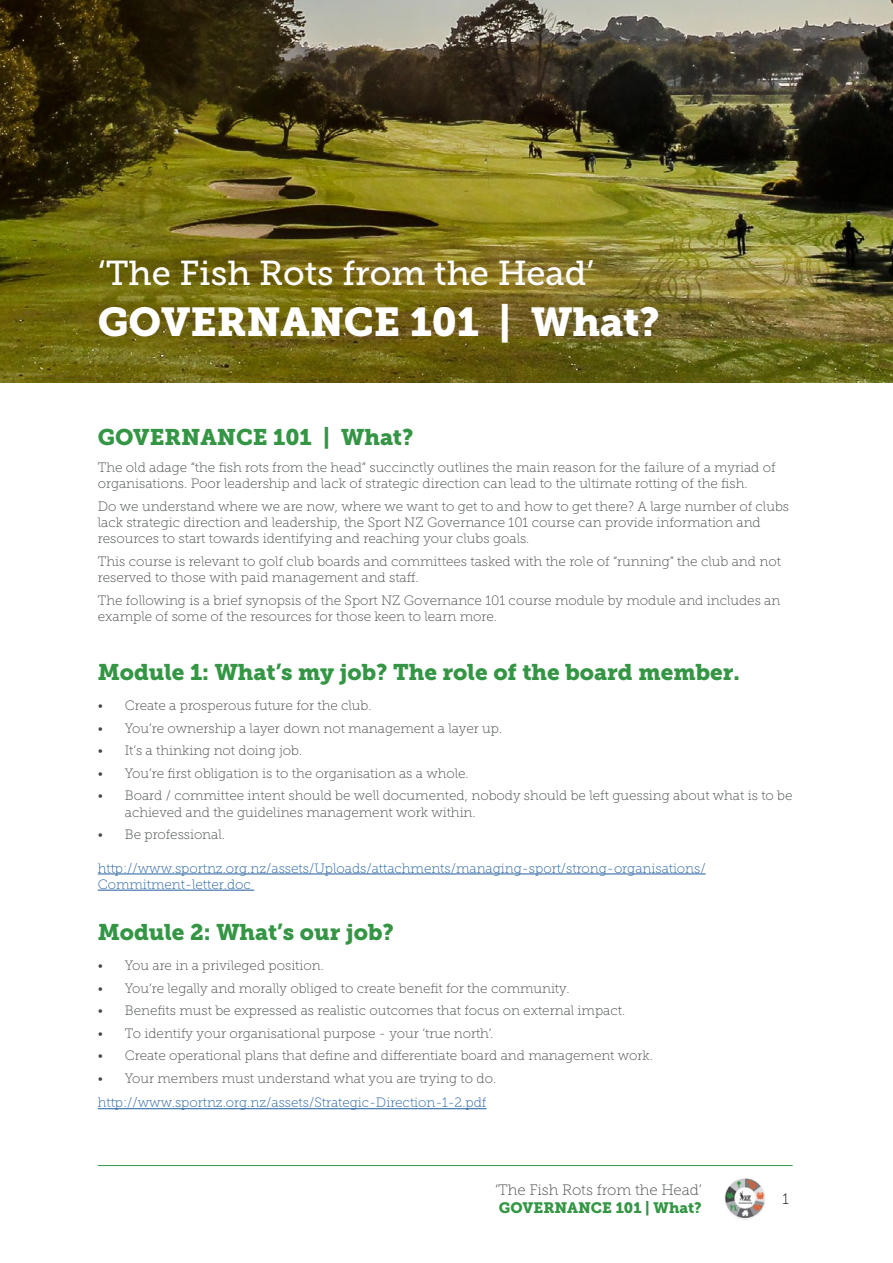
<style>
.page{position:relative;width:893px;height:1263px;background:#fff}
.page>*{position:absolute;margin:0;border:0;box-sizing:border-box;transform-origin:0 0}
.t1{font:40.05px "Museo Slab 900";color:#fff}
.t2{font:34.5px "Museo Slab 500";color:#fff}
.t3{font:22.5px "Museo Slab 900";color:#349645}
.t4{font:15px "Museo Slab 100";color:#434947}
.t5{font:15px "Museo Slab 900";color:#349645}
.t6{font:15px "Museo Slab 100";color:#000}
.t7{font:13.5px/16.2px "Museo Slab 100";color:#434947}
.t8{font:13.5px/16.2px "Museo Slab 100";color:#215e9e}
</style>
<div class="page">
<hr style="left:98px;top:1165px;width:695px;height:1px;background:#349645">
<img style="left:724px;top:1178px;width:42px;height:41px;border-radius:21px">
<img style="left:0;top:0;width:893px;height:383px">
<hr style="left:98px;top:873px;width:608px;height:1px;background:#215e9e">
<hr style="left:98px;top:890px;width:156px;height:1px;background:#215e9e">
<hr style="left:98px;top:1108px;width:388px;height:1px;background:#215e9e">
<h2 class="t2" style="left:98px;top:254px;width:498px">‘The Fish Rots from the Head’</h2>
<h1 class="t1" style="left:98px;top:299px;width:564px">GOVERNANCE 101 | What?</h1>
<h3 class="t3" style="left:98px;top:424px;width:317px">GOVERNANCE 101 | What?</h3>
<p class="t7" style="left:98px;top:459px;width:679px">The old adage “the fish rots from the head” succinctly outlines the main reason for the failure of a myriad of organisations. Poor leadership and lack of strategic direction can lead to the ultimate rotting of the fish.</p>
<p class="t7" style="left:98px;top:498px;width:693px">Do we understand where we are now, where we want to get to and how to get there? A large number of clubs lack strategic direction and leadership, the Sport NZ Governance 101 course can provide information and resources to start towards identifying and reaching your clubs goals.</p>
<p class="t7" style="left:98px;top:553px;width:685px">This course is relevant to golf club boards and committees tasked with the role of “running” the club and not reserved to those with paid management and staff.</p>
<p class="t7" style="left:98px;top:592px;width:684px">The following is a brief synopsis of the Sport NZ Governance 101 course module by module and includes an example of some of the resources for those keen to learn more.</p>
<h3 class="t3" style="left:98px;top:659px;width:643px">Module 1: What’s my job? The role of the board member.</h3>
<p class="t7" style="left:98px;top:697px;width:275px">• Create a prosperous future for the club.</p>
<p class="t7" style="left:98px;top:720px;width:406px">• You’re ownership a layer down not management a layer up.</p>
<p class="t7" style="left:98px;top:742px;width:206px">• It’s a thinking not doing job.</p>
<p class="t7" style="left:98px;top:765px;width:372px">• You’re first obligation is to the organisation as a whole.</p>
<p class="t7" style="left:125px;top:788px;width:669px;text-indent:-27px">• Board / committee intent should be well documented, nobody should be left guessing about what is to be achieved and the guidelines management work within.</p>
<p class="t7" style="left:98px;top:826px;width:129px">• Be professional.</p>
<p class="t8" style="left:98px;top:860px;width:609px">http://www.sportnz.org.nz/assets/Uploads/attachments/managing-sport/strong-organisations/<br>Commitment-letter.doc</p>
<h3 class="t3" style="left:98px;top:919px;width:298px">Module 2: What’s our job?</h3>
<p class="t7" style="left:98px;top:957px;width:228px">• You are in a privileged position.</p>
<p class="t7" style="left:98px;top:980px;width:473px">• You’re legally and morally obliged to create benefit for the community.</p>
<p class="t7" style="left:98px;top:1002px;width:529px">• Benefits must be expressed as realistic outcomes that focus on external impact.</p>
<p class="t7" style="left:98px;top:1025px;width:397px">• To identify your organisational purpose - your ‘true north’.</p>
<p class="t7" style="left:98px;top:1048px;width:557px">• Create operational plans that define and differentiate board and management work.</p>
<p class="t7" style="left:98px;top:1070px;width:400px">• Your members must understand what you are trying to do.</p>
<p class="t8" style="left:98px;top:1095px;width:390px">http://www.sportnz.org.nz/assets/Strategic-Direction-1-2.pdf</p>
<p class="t4" style="left:495px;top:1181px;width:208px">‘The Fish Rots from the Head’</p>
<p class="t5" style="left:499px;top:1199px;width:204px">GOVERNANCE 101 | What?</p>
<p class="t6" style="left:783px;top:1191px;width:8px">1</p>
</div>
